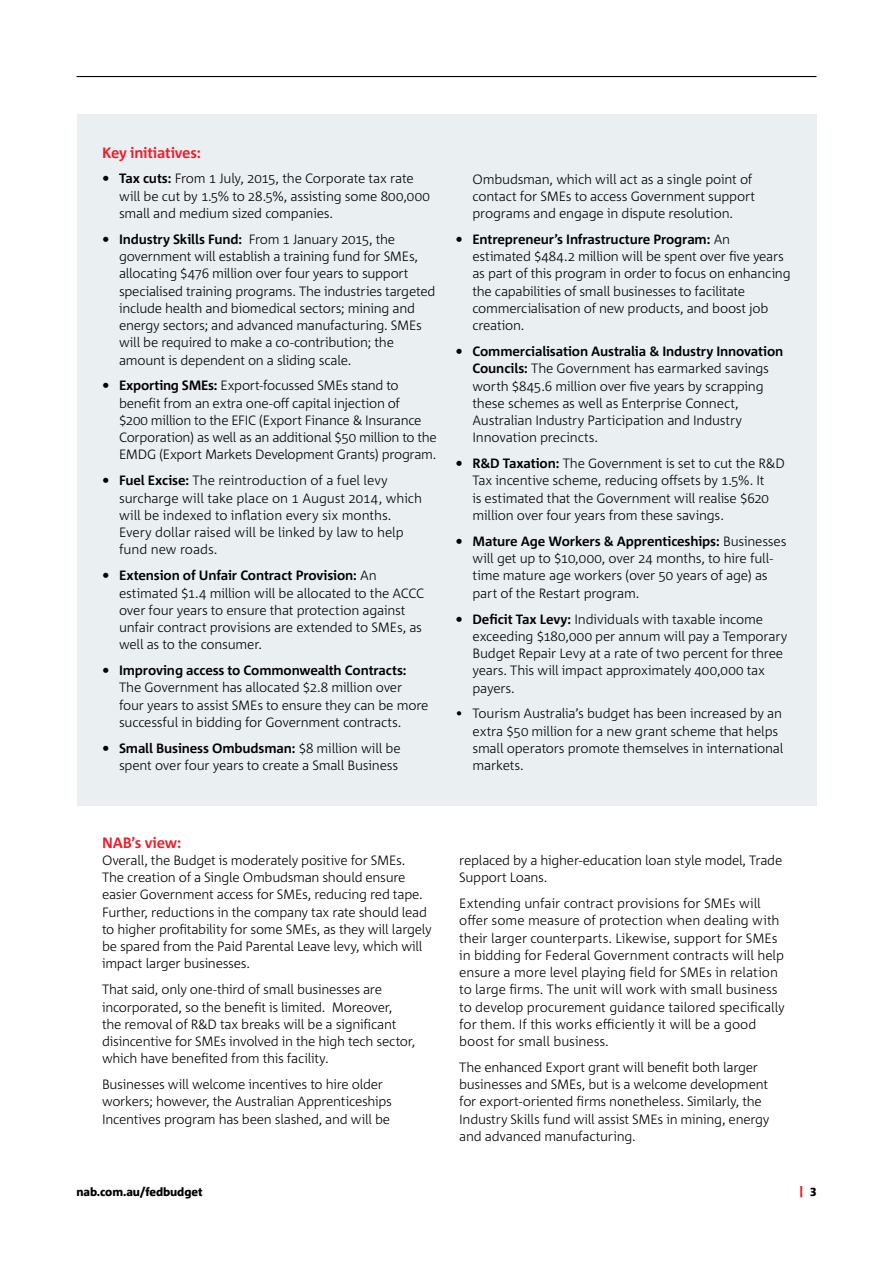
<style>
.page{position:relative;width:893px;height:1263px;background:#fff}
.page>*{position:absolute;margin:0;border:0;box-sizing:border-box;transform-origin:0 0}
.t1{font:700 15px "Corpid C1";letter-spacing:-.015em;color:#ed1c29}
.t2{font:300 13.5px/17.2px "Corpid C1";letter-spacing:-.015em;color:#000}
.t3{font:700 13.5px "Corpid C1";letter-spacing:-.015em;color:#000}
.t4{font:800 11.7px "Corpid C1";letter-spacing:-.01em;color:#000}
.t5{font:800 11.7px "Corpid C1";color:#ed1c29}
.s1{font-weight:700}
.s2{color:#000}
</style>
<div class="page">
<hr style="left:77px;top:76px;width:739px;height:1px;background:#000">
<div style="left:77px;top:115px;width:739px;height:691px;background:#eaeff2"></div>
<p class="t1" style="left:102px;top:143px;width:101px">Key initiatives:</p>
<p class="t2" style="left:119px;top:170px;width:312px;text-indent:-17px"><span class="s1">• Tax cuts:</span> From 1 July, 2015, the Corporate tax rate will be cut by 1.5% to 28.5%, assisting some 800,000 small and medium sized companies.</p>
<p class="t2" style="left:119px;top:230px;width:318px;text-indent:-17px"><span class="s1">• Industry Skills Fund:</span> From 1 January 2015, the government will establish a training fund for SMEs, allocating $476 million over four years to support specialised training programs. The industries targeted include health and biomedical sectors; mining and energy sectors; and advanced manufacturing. SMEs will be required to make a co-contribution; the amount is dependent on a sliding scale.</p>
<p class="t2" style="left:119px;top:377px;width:319px;text-indent:-17px"><span class="s1">• Exporting SMEs:</span> Export-focussed SMEs stand to benefit from an extra one-off capital injection of<br>$200 million to the EFIC (Export Finance &amp; Insurance Corporation) as well as an additional $50 million to the EMDG (Export Markets Development Grants) program.</p>
<p class="t2" style="left:119px;top:472px;width:304px;text-indent:-17px"><span class="s1">• Fuel Excise:</span> The reintroduction of a fuel levy surcharge will take place on 1 August 2014, which will be indexed to inflation every six months.<br>Every dollar raised will be linked by law to help fund new roads.</p>
<p class="t2" style="left:119px;top:566px;width:306px;text-indent:-17px"><span class="s1">• Extension of Unfair Contract Provision:</span> An estimated $1.4 million will be allocated to the ACCC over four years to ensure that protection against unfair contract provisions are extended to SMEs, as well as to the consumer.</p>
<p class="t3" style="left:102px;top:662px;width:306px">• Improving access to Commonwealth Contracts:</p>
<p class="t2" style="left:119px;top:679px;width:311px">The Government has allocated $2.8 million over four years to assist SMEs to ensure they can be more successful in bidding for Government contracts.</p>
<p class="t2" style="left:102px;top:739px;width:300px;text-align:right"><span class="s1">• Small Business Ombudsman:</span> $8 million will be spent over four years to create a Small Business</p>
<p class="t2" style="left:472px;top:170px;width:284px">Ombudsman, which will act as a single point of contact for SMEs to access Government support programs and engage in dispute resolution.</p>
<p class="t2" style="left:472px;top:230px;width:320px;text-indent:-17px"><span class="s1">• Entrepreneur’s Infrastructure Program:</span> An estimated $484.2 million will be spent over five years as part of this program in order to focus on enhancing the capabilities of small businesses to facilitate commercialisation of new products, and boost job creation.</p>
<p class="t2" style="left:472px;top:342px;width:312px;text-indent:-17px"><span class="s1">• Commercialisation Australia &amp; Industry Innovation Councils:</span> The Government has earmarked savings worth $845.6 million over five years by scrapping these schemes as well as Enterprise Connect, Australian Industry Participation and Industry Innovation precincts.</p>
<p class="t2" style="left:472px;top:454px;width:314px;text-indent:-17px"><span class="s1">• R&amp;D Taxation:</span> The Government is set to cut the R&amp;D Tax incentive scheme, reducing offsets by 1.5%. It<br>is estimated that the Government will realise $620 million over four years from these savings.</p>
<p class="t2" style="left:472px;top:532px;width:315px;text-indent:-17px"><span class="s1">• Mature Age Workers &amp; Apprenticeships:</span> Businesses will get up to $10,000, over 24 months, to hire full&shy;time mature age workers (over 50 years of age) as part of the Restart program.</p>
<p class="t2" style="left:472px;top:610px;width:316px;text-indent:-17px"><span class="s1">• Deficit Tax Levy:</span> Individuals with taxable income exceeding $180,000 per annum will pay a Temporary Budget Repair Levy at a rate of two percent for three years. This will impact approximately 400,000 tax payers.</p>
<p class="t2" style="left:472px;top:705px;width:312px;text-indent:-17px">• Tourism Australia’s budget has been increased by an extra $50 million for a new grant scheme that helps small operators promote themselves in international markets.</p>
<p class="t1" style="left:102px;top:833px;width:81px">NAB’s view:</p>
<p class="t2" style="left:102px;top:851px;width:331px">Overall, the Budget is moderately positive for SMEs.<br>The creation of a Single Ombudsman should ensure easier Government access for SMEs, reducing red tape.<br>Further, reductions in the company tax rate should lead to higher profitability for some SMEs, as they will largely be spared from the Paid Parental Leave levy, which will impact larger businesses.</p>
<p class="t2" style="left:102px;top:980px;width:315px">That said, only one-third of small businesses are incorporated, so the benefit is limited. Moreover,<br>the removal of R&amp;D tax breaks will be a significant disincentive for SMEs involved in the high tech sector, which have benefited from this facility.</p>
<p class="t2" style="left:102px;top:1075px;width:291px">Businesses will welcome incentives to hire older workers; however, the Australian Apprenticeships<br>Incentives program has been slashed, and will be</p>
<p class="t2" style="left:459px;top:851px;width:325px">replaced by a higher-education loan style model, Trade<br>Support Loans.</p>
<p class="t2" style="left:459px;top:894px;width:327px">Extending unfair contract provisions for SMEs will offer some measure of protection when dealing with their larger counterparts. Likewise, support for SMEs in bidding for Federal Government contracts will help ensure a more level playing field for SMEs in relation to large firms. The unit will work with small business to develop procurement guidance tailored specifically for them. If this works efficiently it will be a good boost for small business.</p>
<p class="t2" style="left:459px;top:1058px;width:312px">The enhanced Export grant will benefit both larger businesses and SMEs, but is a welcome development for export-oriented firms nonetheless. Similarly, the Industry Skills fund will assist SMEs in mining, energy and advanced manufacturing.</p>
<p class="t4" style="left:77px;top:1184px;width:128px">nab.com.au/fedbudget</p>
<p class="t5" style="left:798px;top:1183px;width:20px">| <span class="s2">3</span></p>
</div>
